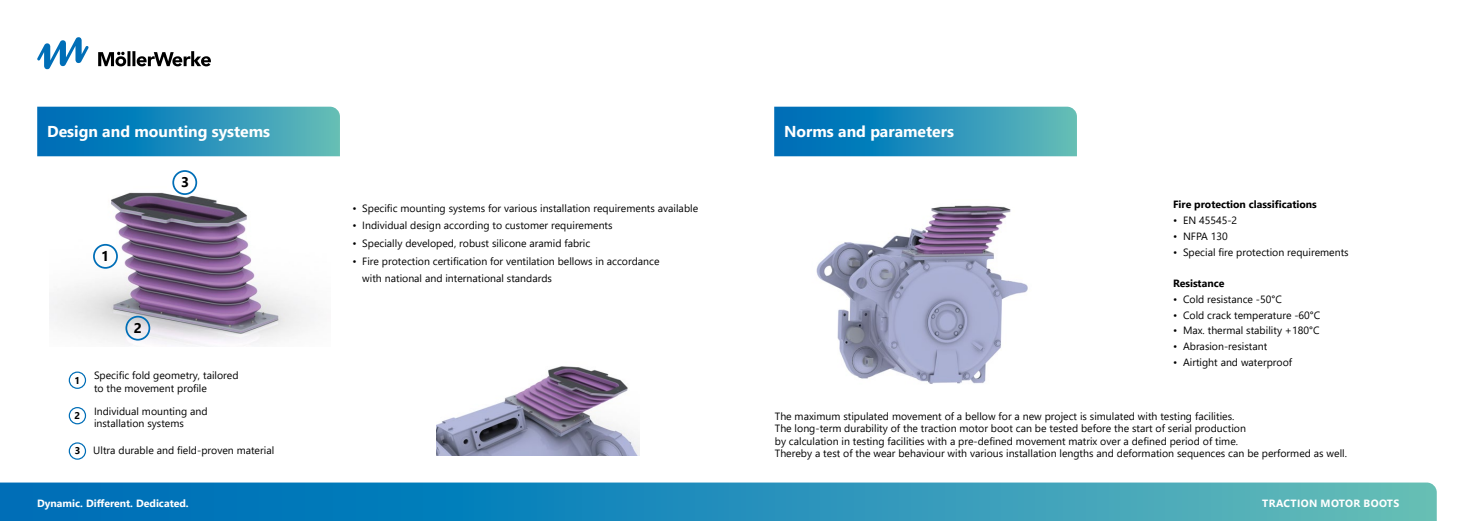
<style>
.page{position:relative;width:1474px;height:521px;background:#fff}
.page>*{position:absolute;margin:0;border:0;box-sizing:border-box;transform-origin:0 0}
.t1{font:700 15.75px "Segoe UI";color:#fff}
.t2{font:700 14px "Segoe UI";color:#000}
.t3{font:10.5px/12.6px "Segoe UI";color:#000}
.t4{font:700 10.5px "Segoe UI";color:#000}
.t5{font:700 10.5px "Segoe UI";color:#fff}
.t6{font:700 10.5px "Segoe UI";letter-spacing:.035em;color:#fff}
.t7{font:700 9.8px "Segoe UI";color:#000}
</style>
<div class="page">
<svg style="left:37px;top:107px;width:303px;height:49px;background:#2590ba"></svg>
<svg style="left:774px;top:107px;width:302px;height:49px;background:#2590b9"></svg>
<svg style="left:37px;top:37px;width:52px;height:32px"></svg>
<svg style="left:98px;top:51px;width:113px;height:15px"></svg>
<img style="left:436px;top:366px;width:203px;height:90px">
<img style="left:49px;top:187px;width:265px;height:159px">
<img style="left:816px;top:205px;width:212px;height:179px">
<svg style="left:0;top:482px;width:1436px;height:39px;background:#2892ba"></svg>
<div style="left:93px;top:244px;width:25px;height:25px;border:2px solid #006eb7;border-radius:50%"></div>
<div style="left:172px;top:170px;width:25px;height:25px;border:2px solid #006eb7;border-radius:50%"></div>
<div style="left:125px;top:316px;width:25px;height:24px;border:2px solid #006eb7;border-radius:50%"></div>
<div style="left:69px;top:371px;width:17px;height:18px;border:1px solid #006eb7;border-radius:50%"></div>
<div style="left:69px;top:442px;width:17px;height:18px;border:1px solid #006eb7;border-radius:50%"></div>
<div style="left:69px;top:407px;width:17px;height:17px;border:1px solid #006eb7;border-radius:50%"></div>
<h1 class="t1" style="left:47px;top:117px;width:224px">Design and mounting systems</h1>
<h1 class="t1" style="left:784px;top:117px;width:171px">Norms and parameters</h1>
<h2 class="t2" style="left:181px;top:169px;width:10px">3</h2>
<h2 class="t2" style="left:101px;top:243px;width:10px">1</h2>
<h2 class="t2" style="left:134px;top:315px;width:10px">2</h2>
<p class="t7" style="left:74px;top:371px;width:7px">1</p>
<p class="t7" style="left:75px;top:406px;width:7px">2</p>
<p class="t7" style="left:75px;top:442px;width:7px">3</p>
<p class="t3" style="left:94px;top:368px;width:146px">Specific fold geometry, tailored to the movement profile</p>
<p class="t3" style="left:94px;top:404px;width:115px">Individual mounting and installation systems</p>
<p class="t3" style="left:93px;top:443px;width:182px">Ultra durable and field-proven material</p>
<p class="t3" style="left:352px;top:201px;width:347px">• Specific mounting systems for various installation requirements available</p>
<p class="t3" style="left:352px;top:218px;width:262px">• Individual design according to customer requirements</p>
<p class="t3" style="left:352px;top:236px;width:239px">• Specially developed, robust silicone aramid fabric</p>
<p class="t3" style="left:362px;top:251px;width:299px;line-height:17.5px;text-indent:-10px">• Fire protection certification for ventilation bellows in accordance with national and international standards</p>
<p class="t4" style="left:1173px;top:195px;width:145px">Fire protection classifications</p>
<p class="t3" style="left:1173px;top:213px;width:66px">• EN 45545-2</p>
<p class="t3" style="left:1173px;top:229px;width:56px">• NFPA 130</p>
<p class="t3" style="left:1173px;top:245px;width:177px">• Special fire protection requirements</p>
<p class="t4" style="left:1173px;top:273px;width:53px">Resistance</p>
<p class="t3" style="left:1173px;top:292px;width:110px">• Cold resistance -50°C</p>
<p class="t3" style="left:1173px;top:308px;width:149px">• Cold crack temperature -60°C</p>
<p class="t3" style="left:1173px;top:323px;width:148px">• Max. thermal stability +180°C</p>
<p class="t3" style="left:1173px;top:339px;width:96px">• Abrasion-resistant</p>
<p class="t3" style="left:1173px;top:355px;width:120px">• Airtight and waterproof</p>
<p class="t3" style="left:774px;top:409px;width:573px">The maximum stipulated movement of a bellow for a new project is simulated with testing facilities.<br>The long-term durability of the traction motor boot can be tested before the start of serial production<br>by calculation in testing facilities with a pre-defined movement matrix over a defined period of time.<br>Thereby a test of the wear behaviour with various installation lengths and deformation sequences can be performed as well.</p>
<p class="t5" style="left:37px;top:493px;width:153px">Dynamic. Different. Dedicated.</p>
<p class="t6" style="left:1262px;top:493px;width:139px">TRACTION MOTOR BOOTS</p>
</div>
